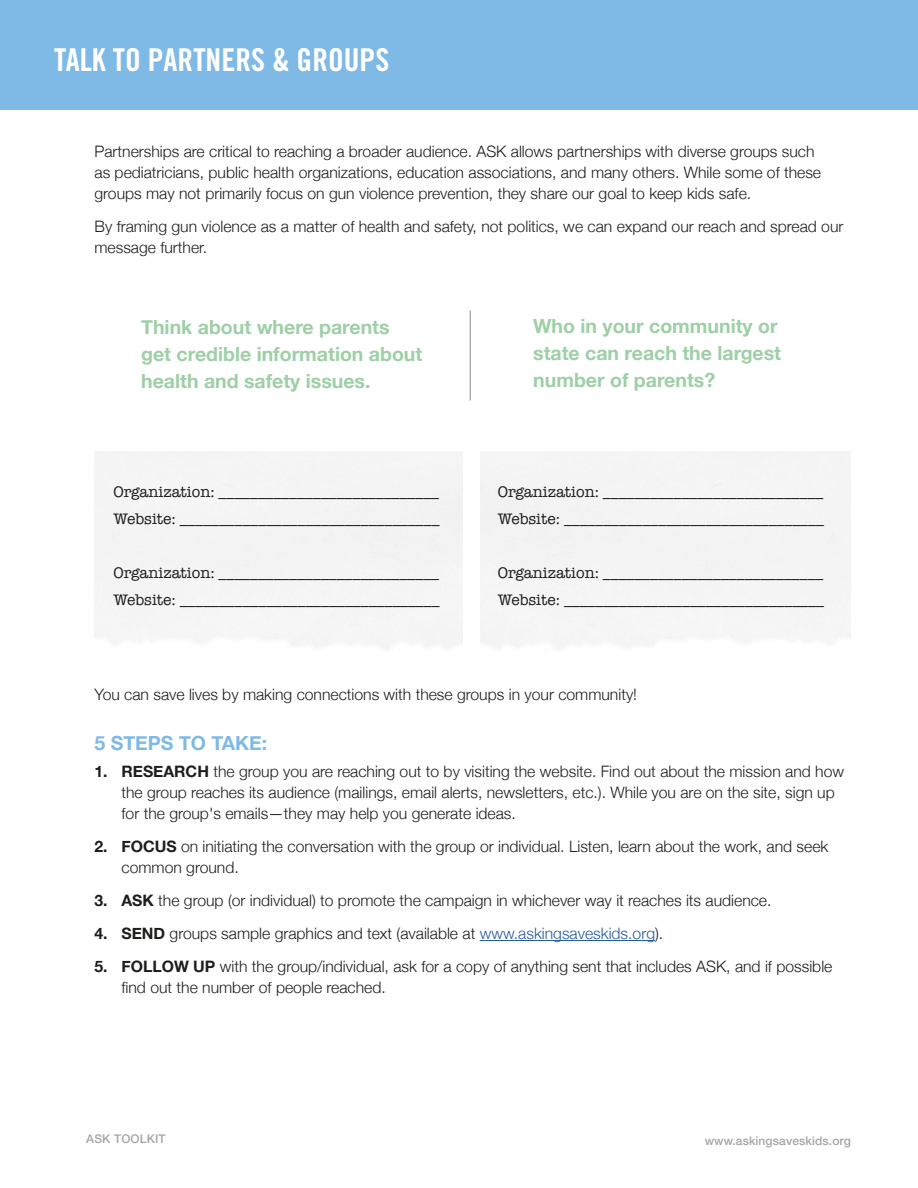
<style>
.page{position:relative;width:918px;height:1188px;background:#fff}
.page>*{position:absolute;margin:0;border:0;box-sizing:border-box;transform-origin:0 0}
.HEADER-L{font:31.5px "Trade Gothic LT Std Bd Cn 20";color:#fff}
.t1{font:700 19.5px/27px "Helvetica Neue";color:#9ecfa6}
.t2{font:700 19.5px "Helvetica Neue";color:#7fb9e6}
.Body{font:300 15.75px/21px "Helvetica Neue";color:#1d1d1b}
.Body-2{font:15.75px "American Typewriter";color:#1d1d1b}
.Body-3{font:15.75px/21px "Helvetica Neue Light 2";color:#1d1d1b}
.t3{font:500 12px "Helvetica Neue";letter-spacing:.01em;color:#a8a4a5}
.s1{font-family:"Helvetica Neue";font-weight:300}
.s2{font-weight:700}
.s3{font-family:"Helvetica Neue";font-weight:700}
.s4{font-family:"Helvetica Neue";font-weight:300;color:#275b9b}
.s5{font-family:"Helvetica Neue Light 2";font-weight:400}
</style>
<div class="page">
<div style="left:0;top:0;width:918px;height:110px;background:#7fb9e6"></div>
<hr style="left:480px;top:940px;width:175px;height:1px;background:#275b9b">
<hr style="left:470px;top:310px;width:1px;height:90px;background:#939091">
<p class="HEADER-L" style="left:54px;top:40px;width:337px">TALK TO PARTNERS &amp; GROUPS</p>
<p class="Body" style="left:94px;top:140px;width:728px">Partnerships are critical to reaching a broader audience. ASK allows partnerships with diverse groups such as pediatricians, public health organizations, education associations, and many others. While some of these groups may not primarily focus on gun violence prevention, they share our goal to keep kids safe.</p>
<p class="Body-3" style="left:94px;top:215px;width:750px">By framing gun violence as a matter of health and safety, not politics, we can expand our reach and spread our <span class="s1">message further.</span></p>
<h2 class="t1" style="left:141px;top:314px;width:283px">Think about where parents get credible information about health and safety issues.</h2>
<h2 class="t1" style="left:533px;top:313px;width:249px">Who in your community or state can reach the largest number of parents?</h2>
<p class="Body-2" style="left:113px;top:479px;width:327px">Organization: ____________________________</p>
<p class="Body-2" style="left:113px;top:506px;width:328px">Website: _________________________________</p>
<p class="Body-2" style="left:113px;top:560px;width:327px">Organization: ____________________________</p>
<p class="Body-2" style="left:113px;top:587px;width:328px">Website: _________________________________</p>
<p class="Body-2" style="left:498px;top:479px;width:327px">Organization: ____________________________</p>
<p class="Body-2" style="left:498px;top:506px;width:328px">Website: _________________________________</p>
<p class="Body-2" style="left:498px;top:560px;width:327px">Organization: ____________________________</p>
<p class="Body-2" style="left:498px;top:587px;width:328px">Website: _________________________________</p>
<p class="Body-3" style="left:94px;top:683px;width:544px">You can save lives by making connections with these groups in your community!</p>
<h2 class="t2" style="left:94px;top:728px;width:174px">5 STEPS TO TAKE:</h2>
<p class="Body" style="left:122px;top:760px;width:724px;text-indent:-27px"><span class="s2">1. RESEARCH</span> the group you are reaching out to by visiting the website. Find out about the mission and how the group reaches its audience (mailings, email alerts, newsletters, etc.). While you are on the site, sign up for the group's emails—they may help you generate ideas.</p>
<p class="Body" style="left:122px;top:835px;width:708px;text-indent:-27px"><span class="s2">2. FOCUS</span> on initiating the conversation with the group or individual. Listen, learn about the work, and seek common ground.</p>
<p class="Body" style="left:94px;top:889px;width:679px"><span class="s2">3. ASK</span> the group (or individual) to promote the campaign in whichever way it reaches its audience.</p>
<p class="Body-3" style="left:94px;top:922px;width:570px"><span class="s3">4. SEND</span> groups sample graphics and text (available at <span class="s4">www.askingsaveskids.org</span><span class="s1">).</span></p>
<p class="Body" style="left:122px;top:955px;width:712px;text-indent:-27px"><span class="s2">5. FOLLOW UP</span> with the group/individual, ask for a copy of anything sent that includes ASK, and if possible <span class="s5">find out the number of people reached.</span></p>
<p class="t3" style="left:86px;top:1129px;width:81px">ASK TOOLKIT</p>
<p class="t3" style="left:705px;top:1132px;width:148px">www.askingsaveskids.org</p>
</div>
